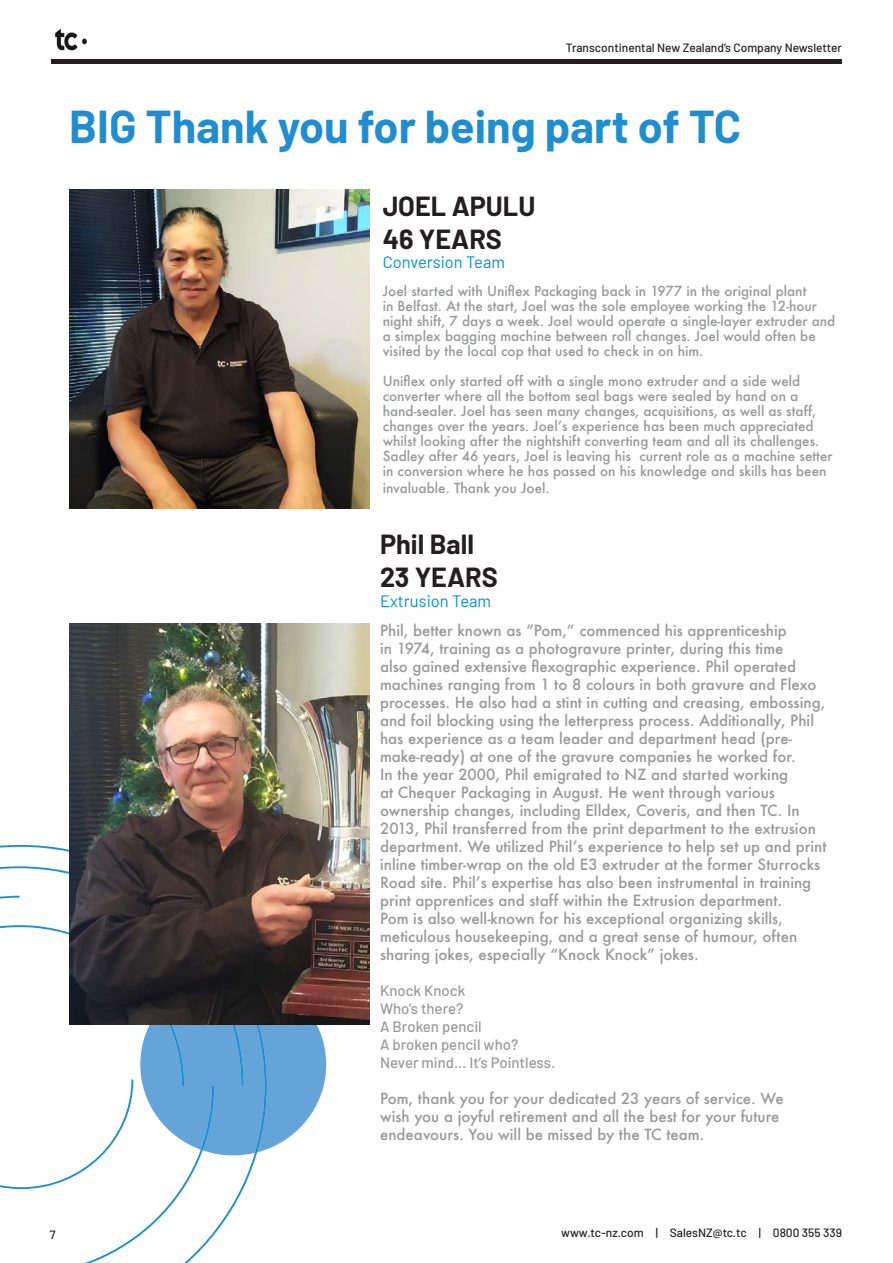
<style>
.page{position:relative;width:893px;height:1263px;background:#fff}
.page>*{position:absolute;margin:0;border:0;box-sizing:border-box;transform-origin:0 0}
.t1{font:700 45px "Barlow";color:#208ece}
.t2{font:700 27px "Barlow";color:#231f20}
.t3{font:16.5px "Barlow";color:#008fd5}
.t4{font:500 15px/18px "Futura";color:#98999a}
.t5{font:500 15px "Barlow";color:#98999a}
.t6{font:500 13.5px/15.1px "Futura";color:#98999a}
.t7{font:500 12px "Barlow";color:#231f20}
</style>
<div class="page">
<svg style="left:0;top:845px;width:257px;height:418px"></svg>
<svg style="left:140px;top:1024px;width:186px;height:131px"></svg>
<hr style="left:51px;top:59px;width:791px;height:4px;background:#231f20">
<img style="left:55px;top:29px;width:32px;height:22px">
<img style="left:70px;top:189px;width:300px;height:320px">
<img style="left:69px;top:624px;width:301px;height:400px">
<p class="t7" style="left:566px;top:39px;width:278px">Transcontinental New Zealand’s Company Newsletter</p>
<p class="t1" style="left:69px;top:93px;width:673px">BIG Thank you for being part of TC</p>
<p class="t2" style="left:383px;top:187px;width:154px">JOEL APULU</p>
<p class="t2" style="left:383px;top:219px;width:121px">46 YEARS</p>
<p class="t3" style="left:383px;top:251px;width:124px">Conversion Team</p>
<p class="t6" style="left:383px;top:284px;width:454px">Joel started with Uniflex Packaging back in 1977 in the original plant<br>in Belfast. At the start, Joel was the sole employee working the 12-hour night shift, 7 days a week. Joel would operate a single-layer extruder and a simplex bagging machine between roll changes. Joel would often be visited by the local cop that used to check in on him.</p>
<p class="t6" style="left:383px;top:374px;width:451px">Uniflex only started off with a single mono extruder and a side weld converter where all the bottom seal bags were sealed by hand on a hand-sealer. Joel has seen many changes, acquisitions, as well as staff, changes over the years. Joel’s experience has been much appreciated whilst looking after the nightshift converting team and all its challenges.<br>Sadley after 46 years, Joel is leaving his current role as a machine setter in conversion where he has passed on his knowledge and skills has been invaluable. Thank you Joel.</p>
<p class="t2" style="left:380px;top:525px;width:95px">Phil Ball</p>
<p class="t2" style="left:380px;top:557px;width:119px">23 YEARS</p>
<p class="t3" style="left:380px;top:589px;width:113px">Extrusion Team</p>
<p class="t4" style="left:380px;top:621px;width:447px">Phil, better known as “Pom,” commenced his apprenticeship<br>in 1974, training as a photogravure printer, during this time<br>also gained extensive flexographic experience. Phil operated machines ranging from 1 to 8 colours in both gravure and Flexo processes. He also had a stint in cutting and creasing, embossing, and foil blocking using the letterpress process. Additionally, Phil has experience as a team leader and department head (pre&shy;make-ready) at one of the gravure companies he worked for.</p>
<p class="t4" style="left:380px;top:765px;width:448px">In the year 2000, Phil emigrated to NZ and started working<br>at Chequer Packaging in August. He went through various ownership changes, including Elldex, Coveris, and then TC. In 2013, Phil transferred from the print department to the extrusion department. We utilized Phil’s experience to help set up and print inline timber-wrap on the old E3 extruder at the former Sturrocks Road site. Phil’s expertise has also been instrumental in training print apprentices and staff within the Extrusion department.</p>
<p class="t4" style="left:380px;top:909px;width:419px">Pom is also well-known for his exceptional organizing skills, meticulous housekeeping, and a great sense of humour, often sharing jokes, especially “Knock Knock” jokes.</p>
<p class="t5" style="left:380px;top:980px;width:87px">Knock Knock</p>
<p class="t5" style="left:380px;top:998px;width:85px">Who’s there?</p>
<p class="t5" style="left:380px;top:1016px;width:103px">A Broken pencil</p>
<p class="t5" style="left:380px;top:1034px;width:140px">A broken pencil who?</p>
<p class="t5" style="left:380px;top:1052px;width:177px">Never mind... It’s Pointless.</p>
<p class="t4" style="left:380px;top:1089px;width:405px">Pom, thank you for your dedicated 23 years of service. We wish you a joyful retirement and all the best for your future endeavours. You will be missed by the TC team.</p>
<p class="t7" style="left:50px;top:1226px;width:7px">7</p>
<p class="t7" style="left:561px;top:1224px;width:282px">www.tc-nz.com | SalesNZ@tc.tc | 0800 355 339</p>
</div>
